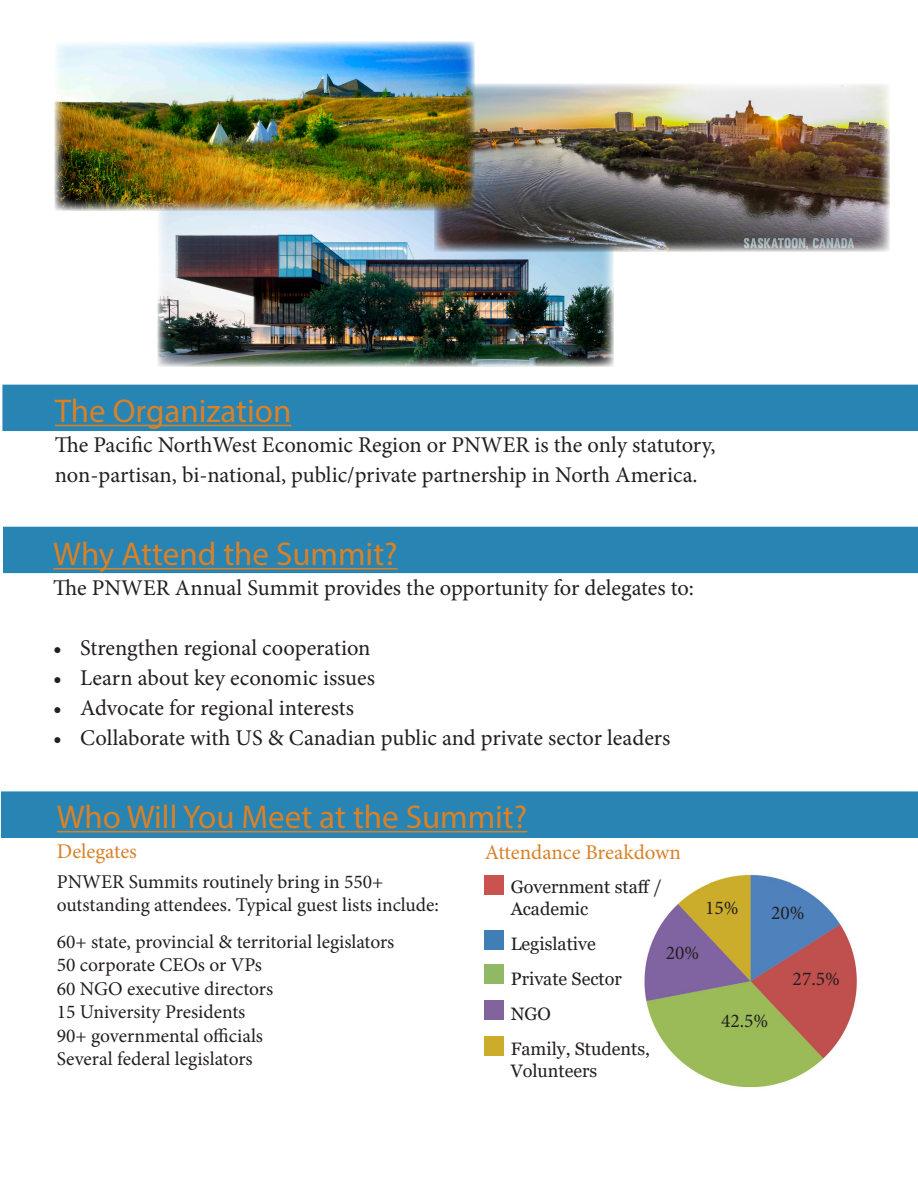
<style>
.page{position:relative;width:918px;height:1188px;background:#fff}
.page>*{position:absolute;margin:0;border:0;box-sizing:border-box;transform-origin:0 0}
.t1{font:33px "Myriad Pro";color:#d98127}
.t2{font:22.5px "Minion Pro";color:#231f20}
.t3{font:21px "Minion Pro";letter-spacing:-.005em;color:#d98127}
.t4{font:19.5px "Minion Pro";color:#231f20}
.t5{font:18px/21.6px "Georgia";color:#231f20}
</style>
<div class="page">
<div style="left:0;top:784px;width:918px;height:55px;background:#fff;opacity:.75"></div>
<div style="left:0;top:519px;width:918px;height:56px;background:#fff;opacity:.75"></div>
<img style="left:158px;top:210px;width:455px;height:156px">
<img style="left:434px;top:84px;width:456px;height:168px">
<div style="left:0;top:377px;width:918px;height:56px;background:#fff;opacity:.75"></div>
<img style="left:644px;top:873px;width:213px;height:215px">
<div style="left:484px;top:875px;width:20px;height:19px;background:#ca534f"></div>
<div style="left:484px;top:930px;width:20px;height:19px;background:#417eb5"></div>
<div style="left:484px;top:965px;width:20px;height:19px;background:#91b865"></div>
<div style="left:484px;top:1000px;width:20px;height:20px;background:#82639c"></div>
<div style="left:484px;top:1036px;width:20px;height:20px;background:#cbad2b"></div>
<hr style="left:57px;top:831px;width:470px;height:2px;background:#d98127">
<hr style="left:55px;top:425px;width:236px;height:1px;background:#d98127">
<hr style="left:53px;top:568px;width:345px;height:2px;background:#d98127">
<img style="left:55px;top:42px;width:420px;height:168px">
<p class="t1" style="left:55px;top:391px;width:238px">The Organization</p>
<p class="t2" style="left:55px;top:430px;width:663px">The Pacific NorthWest Economic Region or PNWER is the only statutory,</p>
<p class="t2" style="left:55px;top:460px;width:644px">non-partisan, bi-national, public/private partnership in North America.</p>
<p class="t1" style="left:53px;top:534px;width:346px">Why Attend the Summit?</p>
<p class="t2" style="left:53px;top:573px;width:642px">The PNWER Annual Summit provides the opportunity for delegates to:</p>
<p class="t2" style="left:53px;top:633px;width:319px">• Strengthen regional cooperation</p>
<p class="t2" style="left:53px;top:663px;width:323px">• Learn about key economic issues</p>
<p class="t2" style="left:53px;top:693px;width:302px">• Advocate for regional interests</p>
<p class="t2" style="left:53px;top:723px;width:619px">• Collaborate with US &amp; Canadian public and private sector leaders</p>
<p class="t1" style="left:57px;top:797px;width:472px">Who Will You Meet at the Summit?</p>
<p class="t3" style="left:57px;top:837px;width:82px">Delegates</p>
<p class="t4" style="left:57px;top:868px;width:328px">PNWER Summits routinely bring in 550+</p>
<p class="t4" style="left:57px;top:892px;width:384px">outstanding attendees. Typical guest lists include:</p>
<p class="t4" style="left:57px;top:929px;width:339px">60+ state, provincial &amp; territorial legislators</p>
<p class="t4" style="left:57px;top:952px;width:207px">50 corporate CEOs or VPs</p>
<p class="t4" style="left:57px;top:976px;width:218px">60 NGO executive directors</p>
<p class="t4" style="left:57px;top:999px;width:190px">15 University Presidents</p>
<p class="t4" style="left:57px;top:1022px;width:208px">90+ governmental officials</p>
<p class="t4" style="left:57px;top:1046px;width:197px">Several federal legislators</p>
<p class="t3" style="left:485px;top:838px;width:198px">Attendance Breakdown</p>
<p class="t5" style="left:511px;top:876px;width:153px">Government staff /<br>Academic</p>
<p class="t5" style="left:511px;top:933px;width:87px">Legislative</p>
<p class="t5" style="left:511px;top:968px;width:113px">Private Sector</p>
<p class="t5" style="left:511px;top:1003px;width:42px">NGO</p>
<p class="t5" style="left:511px;top:1038px;width:141px">Family, Students,<br>Volunteers</p>
<p class="t4" style="left:666px;top:939px;width:35px">20%</p>
<p class="t4" style="left:705px;top:894px;width:35px">15%</p>
<p class="t4" style="left:771px;top:900px;width:35px">20%</p>
<p class="t4" style="left:793px;top:965px;width:49px">27.5%</p>
<p class="t4" style="left:721px;top:1008px;width:49px">42.5%</p>
</div>
